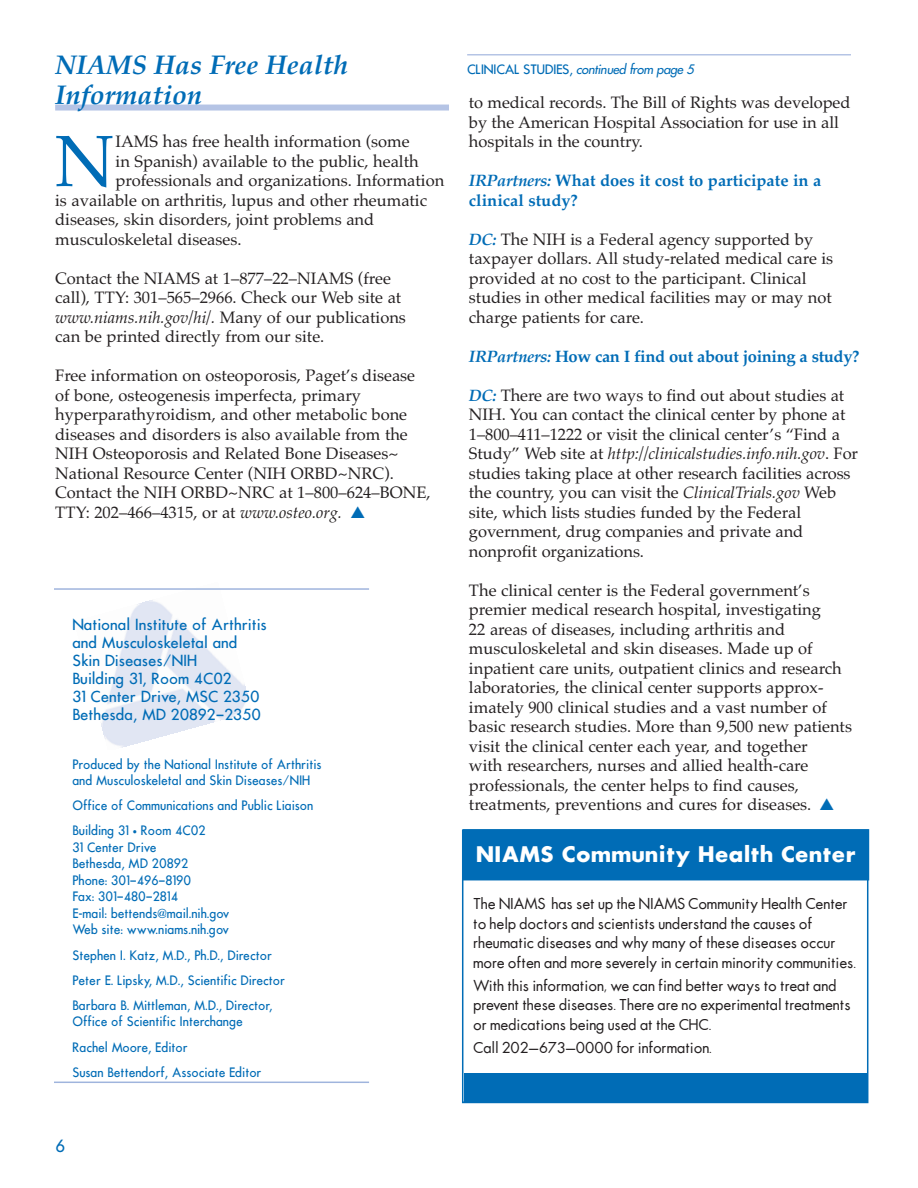
<style>
.page{position:relative;width:918px;height:1188px;background:#fff}
.page>*{position:absolute;margin:0;border:0;box-sizing:border-box;transform-origin:0 0}
.t1{font:72.6px "Palatino";color:#006cb6}
.t2{font:italic 700 27px/30px "Palatino";color:#006cb6}
.t3{font:700 21px "Futura";color:#fff}
.t4{font:16.5px/19.5px "Palatino";color:#231f20}
.t5{font:700 16.5px/19.5px "Palatino";color:#006cb6}
.t6{font:700 16.5px "Palatino";letter-spacing:-.02em;color:#006cb6}
.t7{font:500 16.5px "Futura";color:#006cb6}
.t8{font:15px/19.5px "Futura";color:#231f20}
.t9{font:500 15px/18px "Futura";color:#006cb6}
.t10{font:500 12.75px/16.5px "Futura";color:#006cb6;scale:.95 1}
.t11{font:italic 12.75px "Futura";letter-spacing:-.025em;color:#006cb6}
.s1{font-style:italic}
.s2{color:#006cb6}
.s3{font-weight:500;font-style:normal}
.s4{font-weight:700;font-style:italic;color:#006cb6}
</style>
<div class="page">
<div style="left:55px;top:105px;width:394px;height:6px;background:#b5c4e5"></div>
<img style="left:101px;top:600px;width:148px;height:148px">
<hr style="left:54px;top:588px;width:315px;height:2px;background:#9fb4dd">
<hr style="left:54px;top:1082px;width:315px;height:1px;background:#9fb4dd">
<hr style="left:467px;top:54px;width:384px;height:2px;background:#b5c4e5">
<div style="left:464px;top:1074px;width:403px;height:28px;background:#006cb6"></div>
<div style="left:463px;top:830px;width:405px;height:50px;background:#006cb6"></div>
<div style="left:463px;top:829px;width:406px;height:51px;border:2px solid #006cb6"></div>
<h2 class="t2" style="left:55px;top:53px;width:295px">NIAMS Has Free Health<br>Information</h2>
<h1 class="t1" style="left:55px;top:133px;width:62px">N</h1>
<p class="t4" style="left:116px;top:134px;width:296px">IAMS has free health information (some</p>
<p class="t4" style="left:116px;top:153px;width:305px">in Spanish) available to the public, health</p>
<p class="t4" style="left:116px;top:173px;width:330px">professionals and organizations. Information</p>
<p class="t4" style="left:55px;top:192px;width:373px">is available on arthritis, lupus and other rheumatic</p>
<p class="t4" style="left:55px;top:212px;width:321px">diseases, skin disorders, joint problems and</p>
<p class="t4" style="left:55px;top:231px;width:188px">musculoskeletal diseases.</p>
<p class="t4" style="left:55px;top:270px;width:352px">Contact the NIAMS at 1–877–22–NIAMS (free call), TTY: 301–565–2966. Check our Web site at <span class="s1">www.niams.nih.gov/hi/.</span> Many of our publications can be printed directly from our site.</p>
<p class="t4" style="left:55px;top:368px;width:377px">Free information on osteoporosis, Paget’s disease of bone, osteogenesis imperfecta, primary hyperparathyroidism, and other metabolic bone diseases and disorders is also available from the NIH Osteoporosis and Related Bone Diseases~ National Resource Center (NIH ORBD~NRC).<br>Contact the NIH ORBD~NRC at 1–800–624–BONE, TTY: 202–466–4315, or at <span class="s1">www.osteo.org.</span> <span class="s2">▲</span></p>
<p class="t9" style="left:72px;top:616px;width:196px">National Institute of Arthritis and Musculoskeletal and<br>Skin Diseases/NIH<br>Building 31, Room 4C02<br>31 Center Drive, MSC 2350<br>Bethesda, MD 20892–2350</p>
<p class="t10" style="left:72px;top:757px;width:264px">Produced by the National Institute of Arthritis and Musculoskeletal and Skin Diseases/NIH</p>
<p class="t10" style="left:72px;top:794px;width:255px;line-height:25.2px">Office of Communications and Public Liaison<br>Building 31 • Room 4C02</p>
<p class="t10" style="left:72px;top:840px;width:167px">31 Center Drive<br>Bethesda, MD 20892<br>Phone: 301–496–8190<br>Fax: 301–480–2814<br>E-mail: bettends@mail.nih.gov<br>Web site: www.niams.nih.gov</p>
<p class="t10" style="left:72px;top:943px;width:225px;line-height:25.2px">Stephen I. Katz, M.D., Ph.D., Director<br>Peter E. Lipsky, M.D., Scientific Director<br>Barbara B. Mittleman, M.D., Director,</p>
<p class="t10" style="left:72px;top:1010px;width:201px;line-height:25.2px">Office of Scientific Interchange<br>Rachel Moore, Editor<br>Susan Bettendorf, Associate Editor</p>
<p class="t11" style="left:467px;top:63px;width:228px"><span class="s3">CLINICAL STUDIES,</span> continued from page 5</p>
<p class="t4" style="left:469px;top:95px;width:383px">to medical records. The Bill of Rights was developed by the American Hospital Association for use in all hospitals in the country.</p>
<p class="t5" style="left:469px;top:173px;width:354px"><span class="s1">IRPartners:</span> What does it cost to participate in a clinical study?</p>
<p class="t4" style="left:469px;top:231px;width:366px"><span class="s4">DC:</span> The NIH is a Federal agency supported by taxpayer dollars. All study-related medical care is provided at no cost to the participant. Clinical studies in other medical facilities may or may not charge patients for care.</p>
<p class="t6" style="left:469px;top:350px;width:392px"><span class="s1">IRPartners:</span> How can I find out about joining a study?</p>
<p class="t4" style="left:469px;top:387px;width:391px"><span class="s4">DC:</span> There are two ways to find out about studies at NIH. You can contact the clinical center by phone at 1–800–411–1222 or visit the clinical center’s “Find a Study” Web site at <span class="s1">http://clinicalstudies.info.nih.gov</span>. For studies taking place at other research facilities across the country, you can visit the <span class="s1">ClinicalTrials.gov</span> Web site, which lists studies funded by the Federal government, drug companies and private and nonprofit organizations.</p>
<p class="t4" style="left:469px;top:582px;width:385px">The clinical center is the Federal government’s premier medical research hospital, investigating<br>22 areas of diseases, including arthritis and musculoskeletal and skin diseases. Made up of inpatient care units, outpatient clinics and research laboratories, the clinical center supports approx&shy;imately 900 clinical studies and a vast number of basic research studies. More than 9,500 new patients visit the clinical center each year, and together<br>with researchers, nurses and allied health-care professionals, the center helps to find causes, treatments, preventions and cures for diseases. <span class="s2">▲</span></p>
<p class="t3" style="left:476px;top:840px;width:381px">NIAMS Community Health Center</p>
<p class="t8" style="left:473px;top:894px;width:384px">The NIAMS has set up the NIAMS Community Health Center to help doctors and scientists understand the causes of rheumatic diseases and why many of these diseases occur more often and more severely in certain minority communities.</p>
<p class="t8" style="left:473px;top:975px;width:379px">With this information, we can find better ways to treat and prevent these diseases. There are no experimental treatments or medications being used at the CHC.</p>
<p class="t8" style="left:473px;top:1037px;width:240px">Call 202–673–0000 for information.</p>
<p class="t7" style="left:56px;top:1138px;width:11px">6</p>
</div>
